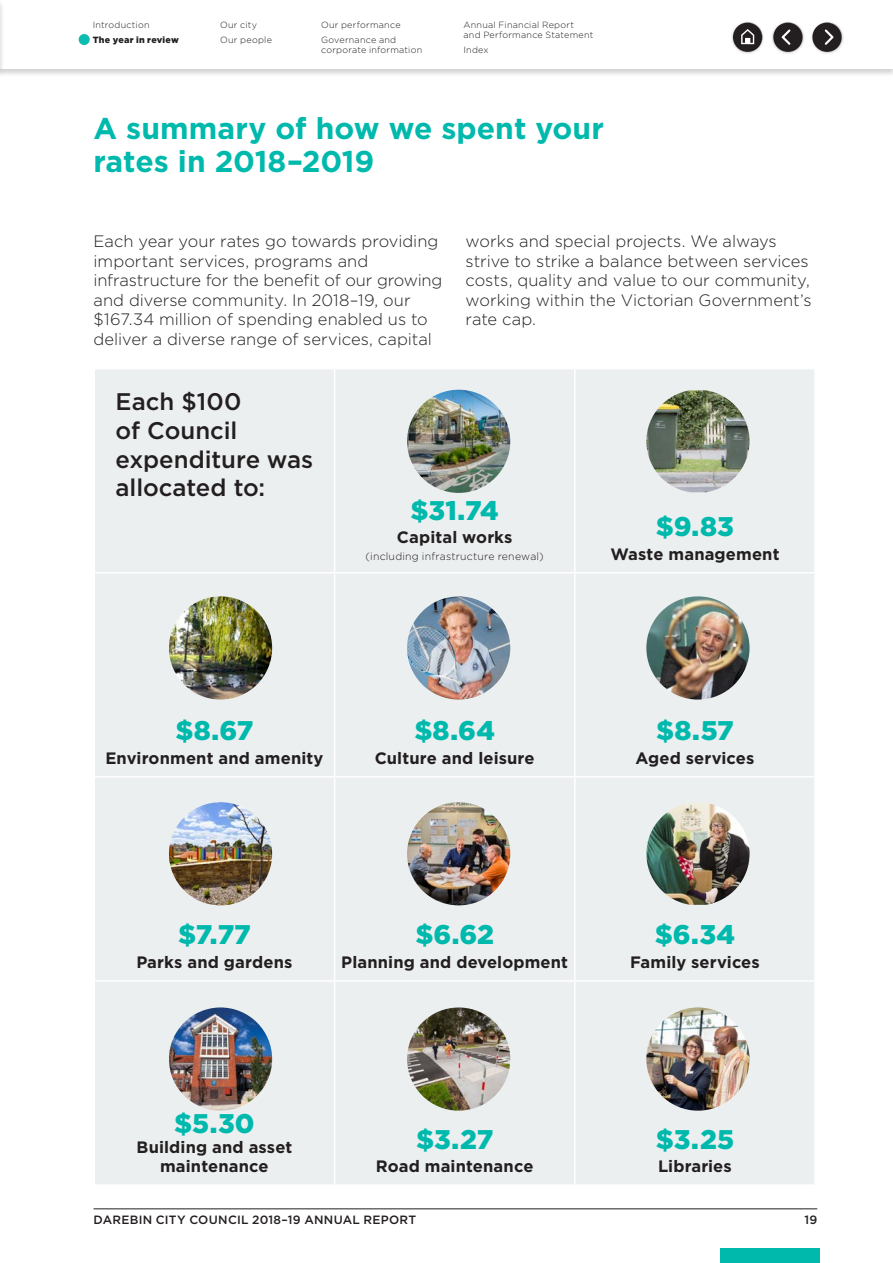
<style>
.page{position:relative;width:893px;height:1263px;background:#fff}
.page>*{position:absolute;margin:0;border:0;box-sizing:border-box;transform-origin:0 0}
.t1{font:700 30px/33px "Gotham";color:#00b9ad}
.t2{font:900 27px "Gotham";color:#00b9ad}
.t3{font:500 24px/28.8px "Gotham";color:#231f20}
.t4{font:300 16.5px/19.5px "Gotham";color:#231f20}
.t5{font:700 16.5px/19.5px "Gotham";letter-spacing:.005em;color:#231f20;text-align:center}
.t6{font:500 12px "Gotham";letter-spacing:.025em;color:#231f20}
.t7{font:300 10.5px "Gotham";letter-spacing:.02em;color:#231f20}
.t8{font:300 9px/15px "Gotham";letter-spacing:.025em;color:#231f20}
.t9{font:900 9px "Gotham";letter-spacing:.025em;color:#231f20}
</style>
<div class="page">
<div style="left:95px;top:369px;width:719px;height:815px;background:#eceff0"></div>
<hr style="left:334px;top:369px;width:1px;height:203px;background:#fff">
<hr style="left:574px;top:369px;width:2px;height:203px;background:#fff">
<hr style="left:94px;top:572px;width:241px;height:1px;background:#fff">
<hr style="left:335px;top:572px;width:240px;height:1px;background:#fff">
<hr style="left:334px;top:573px;width:1px;height:203px;background:#fff">
<hr style="left:575px;top:572px;width:241px;height:1px;background:#fff">
<hr style="left:574px;top:573px;width:2px;height:203px;background:#fff">
<hr style="left:94px;top:776px;width:241px;height:1px;background:#fff">
<hr style="left:335px;top:776px;width:240px;height:1px;background:#fff">
<hr style="left:334px;top:777px;width:1px;height:203px;background:#fff">
<hr style="left:575px;top:776px;width:241px;height:1px;background:#fff">
<hr style="left:574px;top:777px;width:2px;height:203px;background:#fff">
<hr style="left:94px;top:980px;width:241px;height:2px;background:#fff">
<hr style="left:335px;top:980px;width:240px;height:2px;background:#fff">
<hr style="left:334px;top:982px;width:1px;height:202px;background:#fff">
<hr style="left:575px;top:980px;width:241px;height:2px;background:#fff">
<hr style="left:574px;top:982px;width:2px;height:202px;background:#fff">
<img style="left:407px;top:390px;width:103px;height:103px;border-radius:52px">
<img style="left:407px;top:596px;width:103px;height:103px;border-radius:52px">
<img style="left:407px;top:802px;width:103px;height:103px;border-radius:52px">
<img style="left:407px;top:1007px;width:103px;height:104px;border-radius:52px">
<img style="left:169px;top:596px;width:103px;height:103px;border-radius:52px">
<img style="left:169px;top:802px;width:103px;height:103px;border-radius:52px">
<img style="left:169px;top:1007px;width:103px;height:104px;border-radius:52px">
<img style="left:646px;top:390px;width:103px;height:102px">
<img style="left:646px;top:596px;width:103px;height:103px;border-radius:52px">
<img style="left:646px;top:803px;width:103px;height:102px">
<img style="left:646px;top:1007px;width:103px;height:104px;border-radius:52px">
<hr style="left:94px;top:1208px;width:723px;height:1px;background:#231f20">
<div style="left:720px;top:1248px;width:99px;height:15px;background:#00b9ad"></div>
<div style="left:0;top:0;width:893px;height:77px;background:#231f20;opacity:.2"></div>
<div style="left:0;top:0;width:893px;height:68px;background:#fff"></div>
<div style="left:0;top:0;width:5px;height:77px;background:#f6f6f6"></div>
<hr style="left:0;top:0;width:1px;height:68px;background:#fff">
<svg style="left:773px;top:22px;width:30px;height:30px"></svg>
<svg style="left:733px;top:22px;width:29px;height:30px"></svg>
<svg style="left:812px;top:22px;width:30px;height:30px"></svg>
<div style="left:79px;top:34px;width:11px;height:11px;background:#0dbcb1;border-radius:50%"></div>
<p class="t8" style="left:93px;top:17px;width:58px">Introduction</p>
<p class="t9" style="left:93px;top:34px;width:88px">The year in review</p>
<p class="t8" style="left:220px;top:17px;width:53px">Our city<br>Our people</p>
<p class="t8" style="left:321px;top:17px;width:81px">Our performance<br>Governance and</p>
<p class="t8" style="left:321px;top:43px;width:103px">corporate information</p>
<p class="t8" style="left:463px;top:19px;width:131px;line-height:10.8px">Annual Financial Report and Performance Statement</p>
<p class="t8" style="left:463px;top:43px;width:27px">Index</p>
<h1 class="t1" style="left:94px;top:111px;width:512px">A summary of how we spent your rates in 2018–2019</h1>
<p class="t4" style="left:94px;top:231px;width:350px">Each year your rates go towards providing important services, programs and infrastructure for the benefit of our growing and diverse community. In 2018–19, our $167.34 million of spending enabled us to deliver a diverse range of services, capital</p>
<p class="t4" style="left:466px;top:231px;width:347px">works and special projects. We always strive to strike a balance between services costs, quality and value to our community, working within the Victorian Government’s rate cap.</p>
<h3 class="t3" style="left:116px;top:386px;width:199px">Each $100<br>of Council expenditure was allocated to:</h3>
<h2 class="t2" style="left:411px;top:494px;width:90px">$31.74</h2>
<p class="t5" style="left:397px;top:527px;width:117px">Capital works</p>
<p class="t7" style="left:366px;top:550px;width:180px">(including infrastructure renewal)</p>
<h2 class="t2" style="left:656px;top:511px;width:80px">$9.83</h2>
<p class="t5" style="left:610px;top:544px;width:171px">Waste management</p>
<h2 class="t2" style="left:175px;top:715px;width:79px">$8.67</h2>
<p class="t5" style="left:105px;top:748px;width:220px">Environment and amenity</p>
<h2 class="t2" style="left:414px;top:715px;width:82px">$8.64</h2>
<p class="t5" style="left:375px;top:748px;width:161px">Culture and leisure</p>
<h2 class="t2" style="left:178px;top:919px;width:74px">$7.77</h2>
<p class="t5" style="left:136px;top:952px;width:158px">Parks and gardens</p>
<h2 class="t2" style="left:415px;top:919px;width:80px">$6.62</h2>
<p class="t5" style="left:341px;top:952px;width:228px">Planning and development</p>
<h2 class="t2" style="left:174px;top:1108px;width:82px">$5.30</h2>
<p class="t5" style="left:137px;top:1137px;width:157px">Building and asset maintenance</p>
<h2 class="t2" style="left:416px;top:1123px;width:79px">$3.27</h2>
<p class="t5" style="left:376px;top:1156px;width:159px">Road maintenance</p>
<h2 class="t2" style="left:656px;top:715px;width:79px">$8.57</h2>
<p class="t5" style="left:635px;top:748px;width:120px">Aged services</p>
<h2 class="t2" style="left:655px;top:919px;width:82px">$6.34</h2>
<p class="t5" style="left:630px;top:952px;width:131px">Family services</p>
<h2 class="t2" style="left:656px;top:1123px;width:80px">$3.25</h2>
<p class="t5" style="left:658px;top:1156px;width:75px">Libraries</p>
<p class="t6" style="left:94px;top:1213px;width:324px">DAREBIN CITY COUNCIL 2018–19 ANNUAL REPORT</p>
<p class="t6" style="left:804px;top:1213px;width:14px">19</p>
</div>
